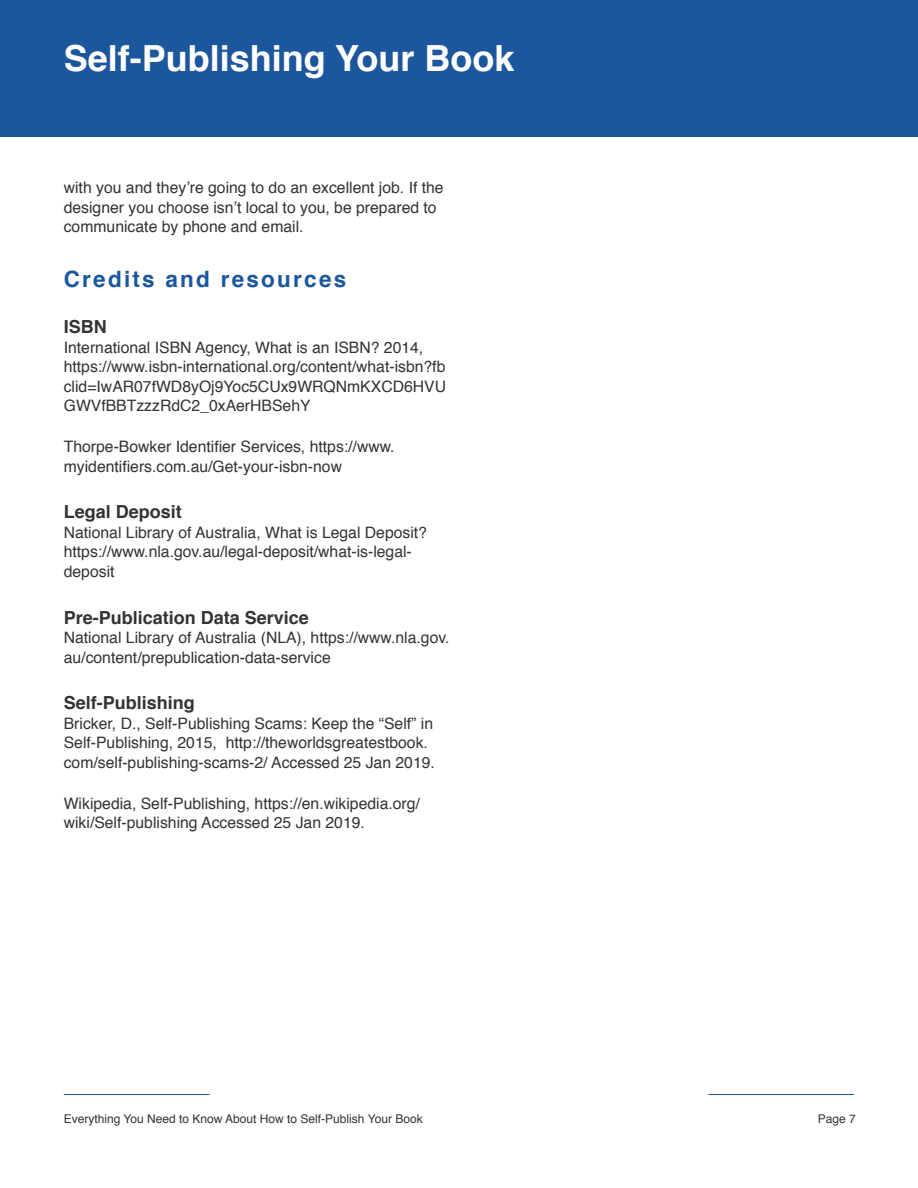
<style>
.page{position:relative;width:918px;height:1188px;background:#fff}
.page>*{position:absolute;margin:0;border:0;box-sizing:border-box;transform-origin:0 0}
.t1{font:700 36px "Helvetica";color:#fff}
.t2{font:700 22.5px "Helvetica";letter-spacing:.1em;color:#1c579e}
.t3{font:700 18px "Helvetica";color:#333}
.t4{font:15.75px/19.5px "Helvetica";color:#333}
.t5{font:12px "Helvetica";color:#333}
</style>
<div class="page">
<hr style="left:64px;top:1094px;width:146px;height:1px;background:#1c579e">
<hr style="left:708px;top:1094px;width:146px;height:1px;background:#1c579e">
<div style="left:0;top:0;width:918px;height:136px;background:#1c579e"></div>
<h1 class="t1" style="left:64px;top:29px;width:452px">Self-Publishing Your Book</h1>
<p class="t4" style="left:64px;top:178px;width:381px">with you and they’re going to do an excellent job. If the designer you choose isn’t local to you, be prepared to communicate by phone and email.</p>
<h2 class="t2" style="left:64px;top:260px;width:284px">Credits and resources</h2>
<p class="t3" style="left:64px;top:312px;width:45px">ISBN</p>
<p class="t4" style="left:64px;top:338px;width:384px">International ISBN Agency, What is an ISBN? 2014, https://www.isbn-international.org/content/what-isbn?fb clid=IwAR07fWD8yOj9Yoc5CUx9WRQNmKXCD6HVU GWVfBBTzzzRdC2_0xAerHBSehY</p>
<p class="t4" style="left:64px;top:437px;width:332px">Thorpe-Bowker Identifier Services, https://www. myidentifiers.com.au/Get-your-isbn-now</p>
<p class="t3" style="left:64px;top:497px;width:120px">Legal Deposit</p>
<p class="t4" style="left:64px;top:523px;width:365px">National Library of Australia, What is Legal Deposit? https://www.nla.gov.au/legal-deposit/what-is-legal&shy;deposit</p>
<p class="t3" style="left:64px;top:603px;width:247px">Pre-Publication Data Service</p>
<p class="t4" style="left:64px;top:628px;width:387px">National Library of Australia (NLA), https://www.nla.gov. au/content/prepublication-data-service</p>
<p class="t3" style="left:64px;top:688px;width:133px">Self-Publishing</p>
<p class="t4" style="left:64px;top:714px;width:373px">Bricker, D., Self-Publishing Scams: Keep the “Self” in<br>Self-Publishing, 2015, http://theworldsgreatestbook. com/self-publishing-scams-2/ Accessed 25 Jan 2019.</p>
<p class="t4" style="left:64px;top:794px;width:358px">Wikipedia, Self-Publishing, https://en.wikipedia.org/ wiki/Self-publishing Accessed 25 Jan 2019.</p>
<p class="t5" style="left:64px;top:1110px;width:360px">Everything You Need to Know About How to Self-Publish Your Book</p>
<p class="t5" style="left:818px;top:1110px;width:40px">Page 7</p>
</div>
